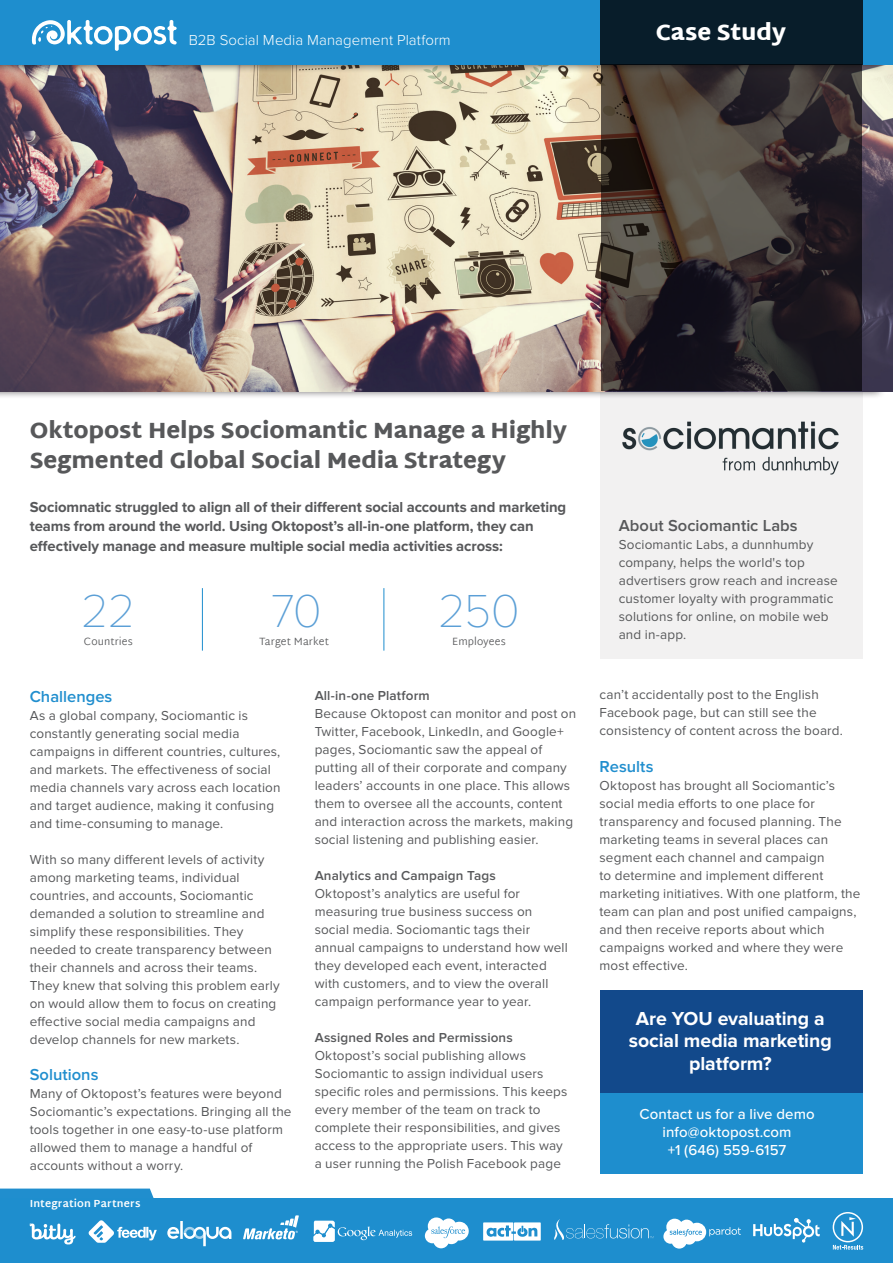
<style>
.page{position:relative;width:893px;height:1263px;background:#fff}
.page>*{position:absolute;margin:0;border:0;box-sizing:border-box;transform-origin:0 0}
.t1{font:100 48px "Proxima Nova T";letter-spacing:-.03em;color:#5b9fd6}
.t2{font:900 22.5px/30px "Martel Sans";letter-spacing:-.005em;color:#57585a}
.t3{font:900 22.5px "Martel Sans";letter-spacing:-.01em;color:#fff}
.t4{font:700 19.5px/22.5px "Proxima Nova";letter-spacing:-.005em;color:#fff;text-align:center}
.t5{font:600 16.5px "Proxima Nova";color:#208ece}
.t6{font:600 16.5px "Proxima Nova";color:#57585a}
.t7{font:700 15px/19.5px "Proxima Nova";letter-spacing:-.005em;color:#57585a}
.t8{font:500 15px/18px "Proxima Nova";letter-spacing:.005em;color:#fff;text-align:center}
.t9{font:300 15px "Proxima Nova";letter-spacing:.005em;color:#fff}
.t10{font:13.5px/18px "Proxima Nova";letter-spacing:.01em;color:#57585a}
.t11{font:600 13.5px "Proxima Nova";letter-spacing:.01em;color:#57585a}
.t12{font:300 10.5px "Martel Sans";letter-spacing:.01em;color:#57585a}
.t13{font:700 10.5px "Martel Sans";letter-spacing:.015em;color:#fff}
</style>
<div class="page">
<img style="left:0;top:64px;width:893px;height:327px">
<div style="left:600px;top:1082px;width:262px;height:92px;background:#1e8ece"></div>
<div style="left:600px;top:990px;width:262px;height:103px;background:#12498b"></div>
<div style="left:600px;top:392px;width:262px;height:266px;background:#f2f1f1"></div>
<div style="left:0;top:1198px;width:893px;height:65px;background:#1e8ece"></div>
<svg style="left:833px;top:1212px;width:30px;height:37px"></svg>
<svg style="left:0;top:1188px;width:231px;height:58px"></svg>
<svg style="left:243px;top:1215px;width:56px;height:24px"></svg>
<svg style="left:425px;top:1217px;width:44px;height:31px"></svg>
<svg style="left:313px;top:1221px;width:99px;height:21px"></svg>
<svg style="left:483px;top:1222px;width:58px;height:18px"></svg>
<svg style="left:554px;top:1219px;width:100px;height:21px"></svg>
<svg style="left:663px;top:1219px;width:78px;height:29px"></svg>
<svg style="left:753px;top:1218px;width:67px;height:24px"></svg>
<div style="left:0;top:0;width:886px;height:73px;background:#231f20;opacity:.75"></div>
<div style="left:0;top:0;width:893px;height:64px;background:#1e8ece"></div>
<svg style="left:32px;top:20px;width:145px;height:31px"></svg>
<div style="left:600px;top:0;width:262px;height:64px;background:#081d2a"></div>
<img style="left:622px;top:421px;width:217px;height:54px">
<svg style="left:601px;top:64px;width:261px;height:327px;background:#362f2f"></svg>
<hr style="left:202px;top:588px;width:1px;height:63px;background:#1e8ece">
<hr style="left:384px;top:588px;width:1px;height:63px;background:#1e8ece">
<p class="t9" style="left:189px;top:31px;width:263px">B B2 Social Media Management Platform</p>
<h2 class="t3" style="left:656px;top:19px;width:132px">Case Study</h2>
<h2 class="t2" style="left:30px;top:416px;width:539px">Oktopost Helps Sociomantic Manage a Highly<br>Segmented Global Social Media Strategy</h2>
<p class="t7" style="left:30px;top:497px;width:538px">Sociomnatic struggled to align all of their different social accounts and marketing teams from around the world. Using Oktopost s’ all i n- -one platform, they can effectively manage and measure multiple social media activities across:</p>
<h1 class="t1" style="left:81px;top:584px;width:56px">22</h1>
<p class="t12" style="left:84px;top:634px;width:50px">Countries</p>
<h1 class="t1" style="left:271px;top:584px;width:52px">70</h1>
<p class="t12" style="left:259px;top:634px;width:71px">Target Market</p>
<h1 class="t1" style="left:438px;top:584px;width:83px">250</h1>
<p class="t12" style="left:452px;top:634px;width:55px">Employees</p>
<p class="t5" style="left:30px;top:687px;width:84px">Challenges</p>
<p class="t10" style="left:30px;top:707px;width:252px">As a global company, Sociomantic is constantly generating social media campaigns in different countries, cultures, and markets. The effectiveness of social media channels vary across each location and target audience, making it confusing and time-consuming to manage.</p>
<p class="t10" style="left:30px;top:851px;width:251px">With so many different levels of activity among marketing teams, individual countries, and accounts, Sociomantic demanded a solution to streamline and simplify these responsibilities. They needed to create transparency between their channels and across their teams.<br>They knew that solving this problem early on would allow them to focus on creating effective social media campaigns and develop channels for new markets.</p>
<p class="t5" style="left:30px;top:1065px;width:70px">Solutions</p>
<p class="t10" style="left:30px;top:1085px;width:263px">Many of Oktopost s’ features were beyond Sociomantic s’ expectations. Bringing all the tools together in one easy-to-use platform allowed them to manage a handful of accounts without a worry.</p>
<p class="t13" style="left:30px;top:1198px;width:112px">Integration Partners</p>
<p class="t11" style="left:315px;top:687px;width:117px">All i n- -one Platform</p>
<p class="t10" style="left:315px;top:704px;width:263px">Because Oktopost can monitor and post on Twitter, Facebook, LinkedIn, and Google+ pages, Sociomantic saw the appeal of putting all of their corporate and company leaders’ accounts in one place. This allows them to oversee all the accounts, content and interaction across the markets, making social listening and publishing easier.</p>
<p class="t11" style="left:315px;top:867px;width:183px">Analytics and Campaign Tags</p>
<p class="t10" style="left:315px;top:884px;width:255px">Oktopost s’ analytics are useful for measuring true business success on social media. Sociomantic tags their annual campaigns to understand how well they developed each event, interacted with customers, and to view the overall campaign performance year to year.</p>
<p class="t11" style="left:315px;top:1029px;width:200px">Assigned Roles and Permissions</p>
<p class="t10" style="left:315px;top:1046px;width:254px">Oktopost s’ social publishing allows Sociomantic to assign individual users specific roles and permissions. This keeps every member of the team on track to complete their responsibilities, and gives access to the appropriate users. This way a user running the Polish Facebook page</p>
<p class="t6" style="left:619px;top:516px;width:180px">About Sociomantic Labs</p>
<p class="t10" style="left:619px;top:536px;width:220px">Sociomantic Labs a, dunnhumby company, helps the world s' top advertisers grow reach and increase customer loyalty with programmatic solutions for online, on mobile web and in-app.</p>
<p class="t10" style="left:600px;top:686px;width:245px">can t’ accidentally post to the English<br>Facebook page, but can still see the consistency of content across the board.</p>
<p class="t5" style="left:600px;top:757px;width:55px">Results</p>
<p class="t10" style="left:600px;top:776px;width:262px">Oktopost has brought all Sociomantic s’ social media efforts to one place for transparency and focused planning. The marketing teams in several places can segment each channel and campaign<br>to determine and implement different marketing initiatives. With one platform, the team can plan and post unified campaigns, and then receive reports about which campaigns worked and where they were most effective.</p>
<h3 class="t4" style="left:629px;top:1008px;width:204px">Are YOU evaluating a social media marketing platform?</h3>
<p class="t8" style="left:639px;top:1106px;width:177px">Contact us for a live demo info@oktopost.com<br>+1 )646( 559-6157</p>
</div>
